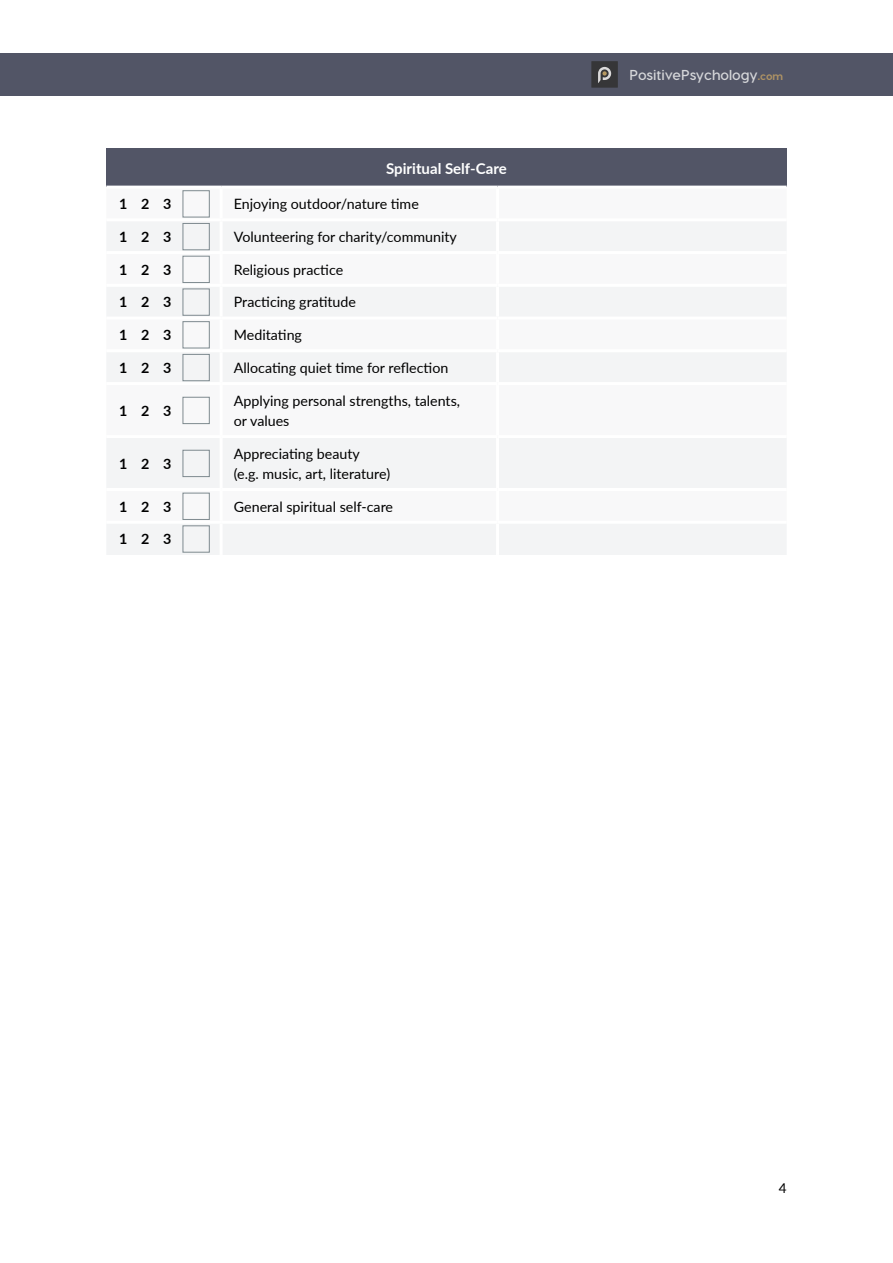
<style>
.page{position:relative;width:893px;height:1263px;background:#fff}
.page>*{position:absolute;margin:0;border:0;box-sizing:border-box;transform-origin:0 0}
.t1{font:700 15px "Lato";color:#fff}
.t2{font:700 14.4px "Visby CF";color:#d6d7da}
.t3{font:14.25px/20.2px "Lato";color:#000}
.t4{font:700 14.25px "Lato";color:#000}
.t5{font:13.5px "Lato";color:#000}
.s1{font-weight:800;font-size:10.8px;color:#af9364}
</style>
<div class="page">
<div style="left:0;top:53px;width:893px;height:43px;background:#525566"></div>
<div style="left:591px;top:61px;width:27px;height:27px;background:#363638"></div>
<svg style="left:598px;top:67px;width:13px;height:16px"></svg>
<div style="left:106px;top:149px;width:681px;height:38px;background:#525566"></div>
<div style="left:107px;top:222px;width:679px;height:333px;background:#f3f4f5"></div>
<hr style="left:106px;top:186px;width:115px;height:3px;background:#fff">
<hr style="left:221px;top:186px;width:276px;height:3px;background:#fff">
<hr style="left:497px;top:186px;width:290px;height:3px;background:#fff">
<hr style="left:220px;top:221px;width:3px;height:30px;background:#fff">
<hr style="left:496px;top:221px;width:3px;height:30px;background:#fff">
<hr style="left:106px;top:251px;width:115px;height:3px;background:#fff">
<hr style="left:221px;top:251px;width:276px;height:3px;background:#fff">
<hr style="left:220px;top:254px;width:3px;height:30px;background:#fff">
<hr style="left:497px;top:251px;width:290px;height:3px;background:#fff">
<hr style="left:496px;top:254px;width:3px;height:30px;background:#fff">
<hr style="left:106px;top:284px;width:115px;height:3px;background:#fff">
<hr style="left:221px;top:284px;width:276px;height:3px;background:#fff">
<hr style="left:220px;top:287px;width:3px;height:30px;background:#fff">
<hr style="left:497px;top:284px;width:290px;height:3px;background:#fff">
<hr style="left:496px;top:287px;width:3px;height:30px;background:#fff">
<hr style="left:106px;top:317px;width:115px;height:3px;background:#fff">
<hr style="left:221px;top:317px;width:276px;height:3px;background:#fff">
<hr style="left:220px;top:320px;width:3px;height:29px;background:#fff">
<hr style="left:497px;top:317px;width:290px;height:3px;background:#fff">
<hr style="left:496px;top:320px;width:3px;height:29px;background:#fff">
<hr style="left:106px;top:349px;width:115px;height:3px;background:#fff">
<hr style="left:221px;top:349px;width:276px;height:3px;background:#fff">
<hr style="left:220px;top:352px;width:3px;height:30px;background:#fff">
<hr style="left:497px;top:349px;width:290px;height:3px;background:#fff">
<hr style="left:496px;top:352px;width:3px;height:30px;background:#fff">
<hr style="left:106px;top:382px;width:115px;height:3px;background:#fff">
<hr style="left:221px;top:382px;width:276px;height:3px;background:#fff">
<hr style="left:220px;top:385px;width:3px;height:50px;background:#fff">
<hr style="left:497px;top:382px;width:290px;height:3px;background:#fff">
<hr style="left:496px;top:385px;width:3px;height:50px;background:#fff">
<hr style="left:106px;top:435px;width:115px;height:3px;background:#fff">
<hr style="left:221px;top:435px;width:276px;height:3px;background:#fff">
<hr style="left:220px;top:438px;width:3px;height:50px;background:#fff">
<hr style="left:497px;top:435px;width:290px;height:3px;background:#fff">
<hr style="left:496px;top:438px;width:3px;height:50px;background:#fff">
<hr style="left:106px;top:488px;width:115px;height:3px;background:#fff">
<hr style="left:221px;top:488px;width:276px;height:3px;background:#fff">
<hr style="left:220px;top:491px;width:3px;height:30px;background:#fff">
<hr style="left:497px;top:488px;width:290px;height:3px;background:#fff">
<hr style="left:496px;top:491px;width:3px;height:30px;background:#fff">
<hr style="left:106px;top:521px;width:115px;height:3px;background:#fff">
<hr style="left:221px;top:521px;width:276px;height:3px;background:#fff">
<hr style="left:220px;top:524px;width:3px;height:31px;background:#fff">
<hr style="left:497px;top:521px;width:290px;height:3px;background:#fff">
<hr style="left:496px;top:524px;width:3px;height:31px;background:#fff">
<div style="left:183px;top:190px;width:27px;height:27px;border:1px solid #7e8a8f"></div>
<div style="left:183px;top:223px;width:27px;height:27px;border:1px solid #7e8a8f"></div>
<div style="left:183px;top:256px;width:27px;height:27px;border:1px solid #7e8a8f"></div>
<div style="left:183px;top:289px;width:27px;height:27px;border:1px solid #7e8a8f"></div>
<div style="left:183px;top:321px;width:27px;height:27px;border:1px solid #7e8a8f"></div>
<div style="left:183px;top:354px;width:27px;height:27px;border:1px solid #7e8a8f"></div>
<div style="left:183px;top:397px;width:27px;height:27px;border:1px solid #7e8a8f"></div>
<div style="left:183px;top:450px;width:27px;height:27px;border:1px solid #7e8a8f"></div>
<div style="left:183px;top:493px;width:27px;height:27px;border:1px solid #7e8a8f"></div>
<div style="left:183px;top:525px;width:27px;height:28px;border:1px solid #7e8a8f"></div>
<p class="t1" style="left:386px;top:157px;width:122px">Spiritual Self-Care</p>
<p class="t4" style="left:119px;top:194px;width:54px">1 2 3</p>
<p class="t3" style="left:234px;top:193px;width:187px">Enjoying outdoor/nature time</p>
<p class="t4" style="left:119px;top:226px;width:54px">1 2 3</p>
<p class="t3" style="left:234px;top:226px;width:225px">Volunteering for charity/community</p>
<p class="t4" style="left:119px;top:259px;width:54px">1 2 3</p>
<p class="t3" style="left:234px;top:259px;width:111px">Religious practice</p>
<p class="t4" style="left:119px;top:292px;width:54px">1 2 3</p>
<p class="t3" style="left:234px;top:291px;width:124px">Practicing gratitude</p>
<p class="t4" style="left:119px;top:324px;width:54px">1 2 3</p>
<p class="t3" style="left:234px;top:324px;width:70px">Meditating</p>
<p class="t4" style="left:119px;top:357px;width:54px">1 2 3</p>
<p class="t3" style="left:234px;top:357px;width:216px">Allocating quiet time for reflection</p>
<p class="t4" style="left:119px;top:400px;width:54px">1 2 3</p>
<p class="t3" style="left:234px;top:390px;width:228px">Applying personal strengths, talents, or values</p>
<p class="t4" style="left:119px;top:453px;width:54px">1 2 3</p>
<p class="t3" style="left:234px;top:443px;width:158px">Appreciating beauty<br>(e.g. music, art, literature)</p>
<p class="t4" style="left:119px;top:496px;width:54px">1 2 3</p>
<p class="t3" style="left:234px;top:496px;width:161px">General spiritual self-care</p>
<p class="t4" style="left:119px;top:529px;width:54px">1 2 3</p>
<p class="t2" style="left:629px;top:66px;width:155px">PositivePsychology<span class="s1">.com</span></p>
<p class="t5" style="left:779px;top:1178px;width:9px">4</p>
</div>
